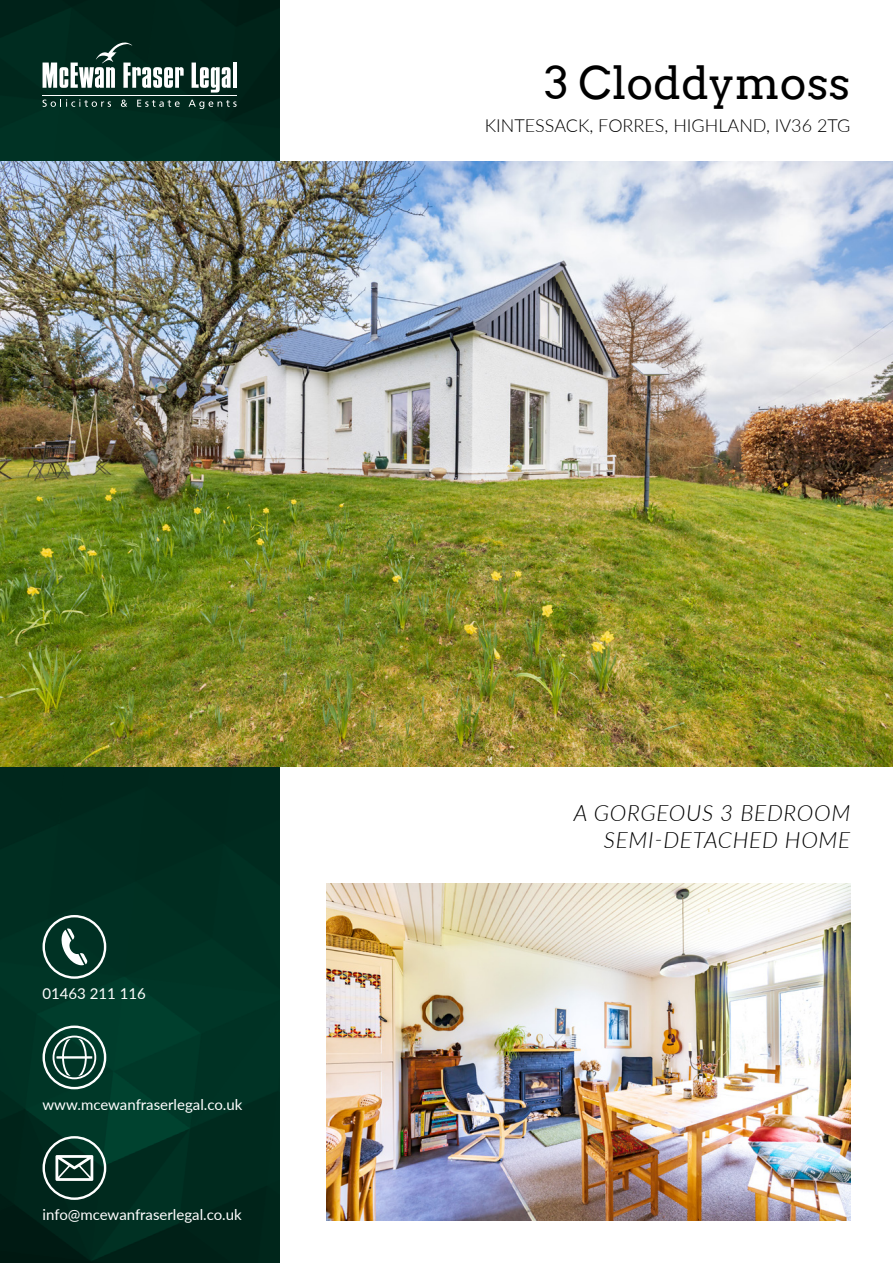
<style>
.page{position:relative;width:893px;height:1263px;background:#fff}
.page>*{position:absolute;margin:0;border:0;box-sizing:border-box;transform-origin:0 0}
.t1{font:45px "Arvo";color:#000}
.t2{font:italic 300 22.5px/27px "Lato";letter-spacing:.03em;color:#000;text-align:right}
.t3{font:300 18px "Lato";color:#000}
.t4{font:15px "Lato";color:#fff}
</style>
<div class="page">
<img style="left:0;top:0;width:279px;height:1263px">
<img style="left:0;top:162px;width:893px;height:605px">
<svg style="left:43px;top:43px;width:141px;height:45px"></svg>
<svg style="left:192px;top:63px;width:39px;height:30px"></svg>
<hr style="left:233px;top:63px;width:4px;height:25px;background:#fff">
<hr style="left:43px;top:95px;width:194px;height:1px;background:#fff">
<svg style="left:43px;top:99px;width:68px;height:8px"></svg>
<svg style="left:121px;top:100px;width:6px;height:7px"></svg>
<svg style="left:137px;top:100px;width:43px;height:7px"></svg>
<svg style="left:189px;top:100px;width:48px;height:9px"></svg>
<img style="left:326px;top:883px;width:524px;height:337px">
<svg style="left:43px;top:915px;width:63px;height:64px;background:#335a4f"></svg>
<svg style="left:43px;top:1025px;width:63px;height:64px;background:#3a6559"></svg>
<svg style="left:43px;top:1136px;width:63px;height:64px;background:#3a5b52"></svg>
<h1 class="t1" style="left:544px;top:55px;width:308px">3 Cloddymoss</h1>
<p class="t3" style="left:485px;top:113px;width:367px">KINTESSACK, FORRES, HIGHLAND, IV36 2TG</p>
<p class="t4" style="left:43px;top:983px;width:105px">01463 211 116</p>
<p class="t4" style="left:43px;top:1094px;width:201px">www.mcewanfraserlegal.co.uk</p>
<p class="t4" style="left:43px;top:1204px;width:201px">info@mcewanfraserlegal.co.uk</p>
<h2 class="t2" style="left:574px;top:798px;width:278px">A GORGEOUS 3 BEDROOM<br>SEMI-DETACHED HOME</h2>
</div>
